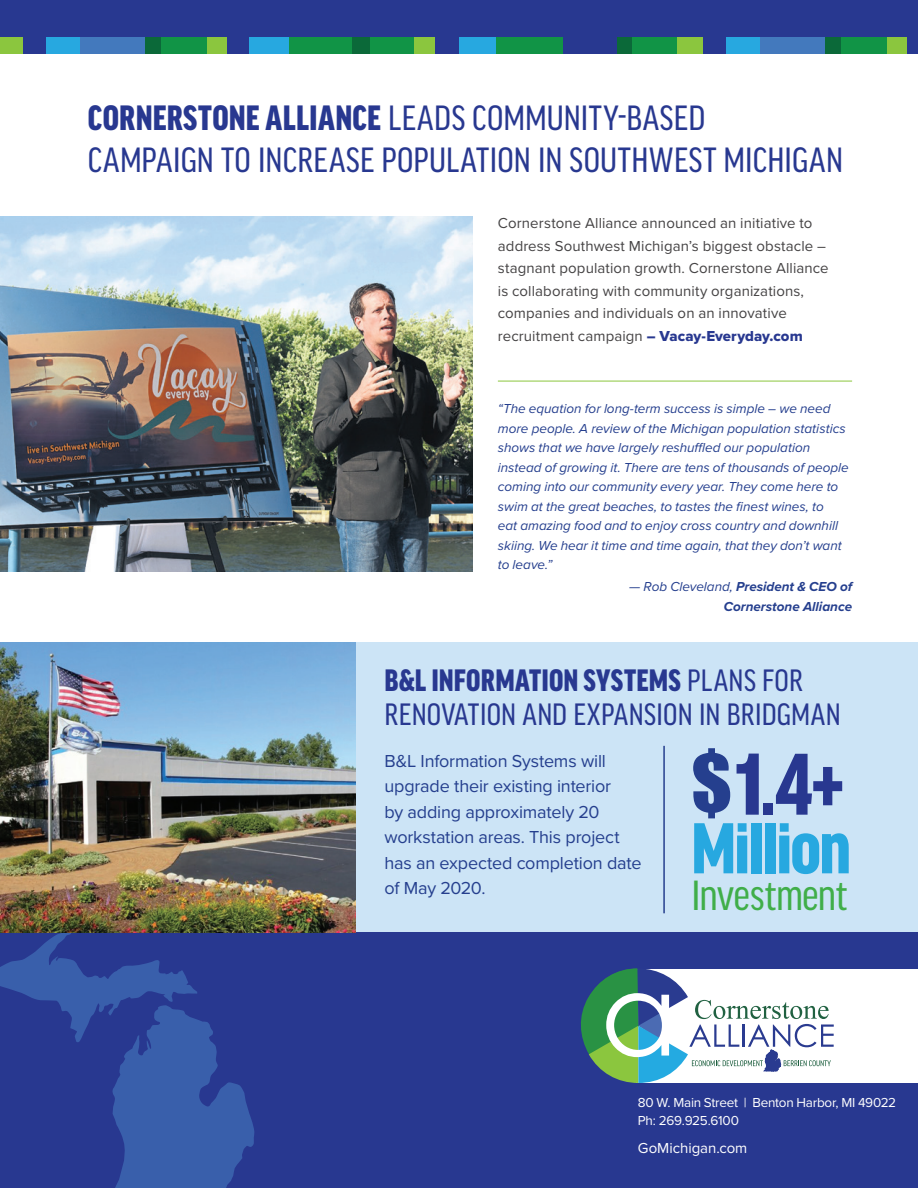
<style>
.page{position:relative;width:918px;height:1188px;background:#fff}
.page>*{position:absolute;margin:0;border:0;box-sizing:border-box;transform-origin:0 0}
.Subheads{font:900 condensed 93px "Good Headline Pro";color:#283890}
.Body_Copy{font:900 condensed 76.5px "Good Headline Pro";letter-spacing:-.03em;color:#27a8e0}
.Body_Copy-2{font:75px "Impact";color:#253f8e}
.Body_Copy-3{font:condensed 45px "Good Headline Pro";letter-spacing:-.015em;color:#40ae49}
.Subheads-2{font:condensed 37.5px/42px "Good Headline Pro";letter-spacing:.005em;color:#283890}
.Subheads-3{font:condensed 33px/34.5px "Good Headline Pro";letter-spacing:.005em;color:#283890}
.Body_Copy-4{font:18px/25.5px "Proxima Nova";letter-spacing:-.01em;color:#253f8e}
.Body_Copy-5{font:15px/22.5px "Proxima Nova";letter-spacing:.005em;color:#454344}
.Body_Copy-6{font:15px "Proxima Nova";letter-spacing:-.005em;color:#fff}
.Body_Copy-7{font:italic 13.5px/19.5px "Proxima Nova";color:#253f8e}
.Body_Copy-8{font:13.5px "Proxima Nova";letter-spacing:-.02em;color:#fff}
.Body_Copy-9{font:italic 700 13.5px/19.5px "Proxima Nova";color:#253f8e;text-align:right}
.s1{font-weight:900}
.s2{font-family:"Proxima Nova Extrabld";color:#283890}
.s3{font-weight:400}
</style>
<div class="page">
<div style="left:0;top:0;width:918px;height:38px;background:#283890"></div>
<div style="left:0;top:38px;width:23px;height:16px;background:#8bc63e"></div>
<div style="left:23px;top:38px;width:23px;height:16px;background:#283890"></div>
<div style="left:46px;top:38px;width:34px;height:16px;background:#27a8e0"></div>
<div style="left:80px;top:38px;width:66px;height:16px;background:#4379bd"></div>
<div style="left:207px;top:38px;width:21px;height:16px;background:#8bc63e"></div>
<div style="left:161px;top:38px;width:46px;height:16px;background:#119446"></div>
<div style="left:146px;top:38px;width:15px;height:16px;background:#0b6939"></div>
<div style="left:228px;top:38px;width:21px;height:16px;background:#283890"></div>
<div style="left:249px;top:38px;width:40px;height:16px;background:#27a8e0"></div>
<div style="left:289px;top:38px;width:65px;height:16px;background:#119446"></div>
<div style="left:414px;top:38px;width:21px;height:16px;background:#8bc63e"></div>
<div style="left:370px;top:38px;width:44px;height:16px;background:#119446"></div>
<div style="left:352px;top:38px;width:18px;height:16px;background:#0b6939"></div>
<div style="left:435px;top:38px;width:25px;height:16px;background:#283890"></div>
<div style="left:460px;top:38px;width:36px;height:16px;background:#27a8e0"></div>
<div style="left:496px;top:38px;width:67px;height:16px;background:#119446"></div>
<div style="left:676px;top:38px;width:27px;height:16px;background:#8bc63e"></div>
<div style="left:632px;top:38px;width:44px;height:16px;background:#119446"></div>
<div style="left:615px;top:38px;width:17px;height:16px;background:#0b6939"></div>
<div style="left:703px;top:38px;width:23px;height:16px;background:#283890"></div>
<div style="left:726px;top:38px;width:34px;height:16px;background:#27a8e0"></div>
<div style="left:760px;top:38px;width:65px;height:16px;background:#4379bd"></div>
<div style="left:887px;top:38px;width:21px;height:16px;background:#8bc63e"></div>
<div style="left:841px;top:38px;width:46px;height:16px;background:#119446"></div>
<div style="left:825px;top:38px;width:16px;height:16px;background:#0b6939"></div>
<div style="left:908px;top:38px;width:10px;height:16px;background:#283890"></div>
<div style="left:563px;top:38px;width:54px;height:16px;background:#283890"></div>
<img style="left:0;top:216px;width:472px;height:356px">
<hr style="left:498px;top:381px;width:354px;height:1px;background:#8bc63e">
<div style="left:0;top:932px;width:918px;height:256px;background:#283890"></div>
<div style="left:637px;top:969px;width:281px;height:113px;background:#fff"></div>
<svg style="left:581px;top:968px;width:253px;height:115px"></svg>
<svg style="left:0;top:932px;width:255px;height:256px"></svg>
<div style="left:0;top:643px;width:918px;height:289px;background:#cce4f6"></div>
<img style="left:0;top:643px;width:355px;height:289px">
<hr style="left:663px;top:746px;width:2px;height:167px;background:#253f8e">
<p class="Subheads-2" style="left:88px;top:97px;width:757px"><span class="s1">CORNERSTONE ALLIANCE</span> LEADS COMMUNITY-BASED<br>CAMPAIGN TO INCREASE POPULATION IN SOUTHWEST MICHIGAN</p>
<p class="Body_Copy-5" style="left:498px;top:211px;width:332px">Cornerstone Alliance announced an initiative to address Southwest Michigan’s biggest obstacle – stagnant population growth. Cornerstone Alliance is collaborating with community organizations, companies and individuals on an innovative recruitment campaign <span class="s2">– Vacay-Everyday.com</span></p>
<p class="Body_Copy-7" style="left:498px;top:398px;width:352px">“The equation for long-term success is simple – we need more people. A review of the Michigan population statistics shows that we have largely reshuffled our population instead of growing it. There are tens of thousands of people coming into our community every year. They come here to swim at the great beaches, to tastes the finest wines, to<br>eat amazing food and to enjoy cross country and downhill skiing. We hear it time and time again, that they don’t want to leave.”</p>
<p class="Body_Copy-9" style="left:629px;top:577px;width:224px"><span class="s3">— Rob Cleveland,</span> President &amp; CEO of<br>Cornerstone Alliance</p>
<p class="Subheads-3" style="left:385px;top:663px;width:458px"><span class="s1">B&amp;L INFORMATION SYSTEMS</span> PLANS FOR<br>RENOVATION AND EXPANSION IN BRIDGMAN</p>
<p class="Body_Copy-2" style="left:691px;top:725px;width:43px">$</p>
<p class="Subheads" style="left:735px;top:741px;width:111px">1.4+</p>
<p class="Body_Copy" style="left:691px;top:813px;width:161px">Million</p>
<p class="Body_Copy-3" style="left:691px;top:872px;width:158px">Investment</p>
<p class="Body_Copy-4" style="left:384px;top:747px;width:259px">B&amp;L Information Systems will upgrade their existing interior<br>by adding approximately 20 workstation areas. This project has an expected completion date of May 2020.</p>
<p class="Body_Copy-8" style="left:638px;top:1092px;width:260px">80 W. Main Street | Benton Harbor, MI 49022</p>
<p class="Body_Copy-8" style="left:638px;top:1110px;width:103px">Ph: 269.925.6100</p>
<p class="Body_Copy-6" style="left:638px;top:1136px;width:111px">GoMichigan.com</p>
</div>
